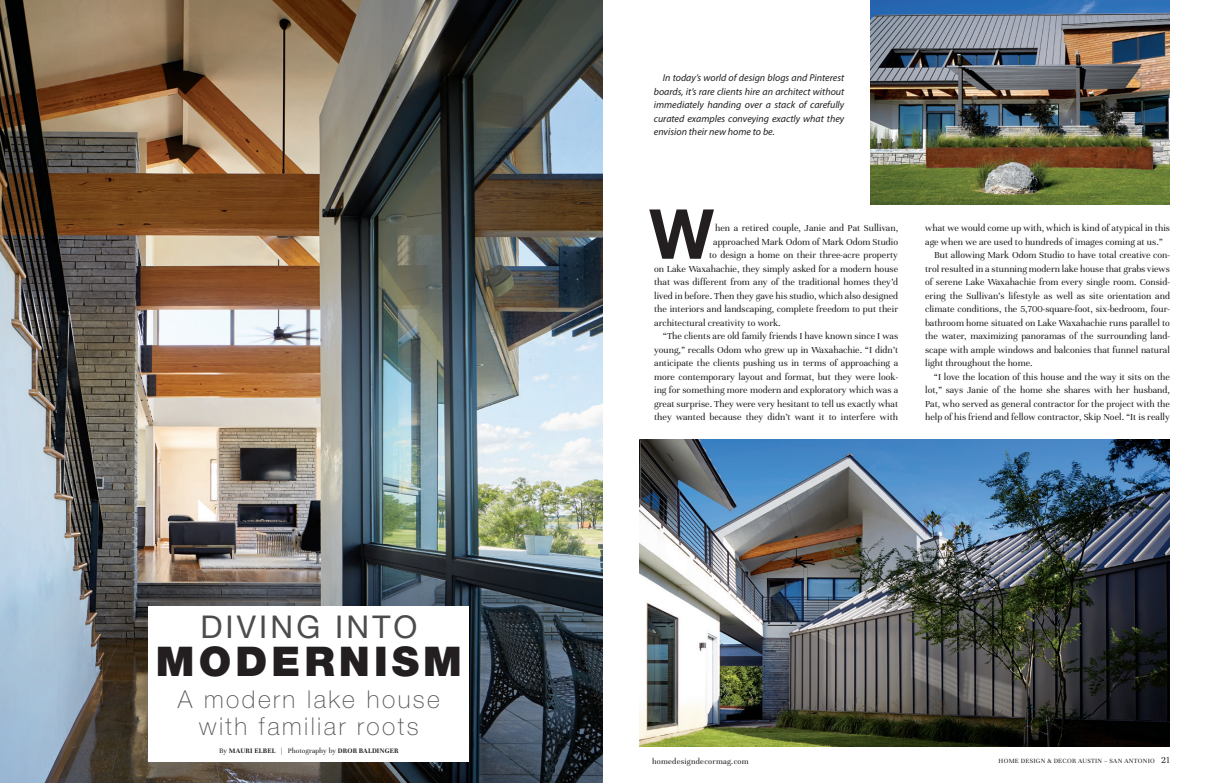
<style>
.page{position:relative;width:1206px;height:783px;background:#fff}
.page>*{position:absolute;margin:0;border:0;box-sizing:border-box;transform-origin:0 0}
.t1{font:700 69px "Helvetica Neue";color:#231f20}
.t2{font:900 41px "Helvetica Neue";letter-spacing:.1em;color:#231f20}
.t3{font:31.4px "Helvetica Neue";letter-spacing:.1em;color:#4b4c4d}
.t4{font:100 24.6px/26.6px "Helvetica Neue";letter-spacing:.1em;color:#57585a;text-align:center}
.t5{font:10px "Unna";color:#231f20}
.t6{font:italic 10px/13.5px "Myriad Pro";color:#231f20;text-align:justify}
.t7{font:8.5px "Unna";letter-spacing:.03em;color:#231f20}
.t8{font:700 7.5px "Unna";letter-spacing:.02em;color:#231f20}
.t9{font:7px "Unna";letter-spacing:.04em;color:#231f20}
.s1{font-weight:400}
.s2{font-size:10px}
</style>
<div class="page">
<img style="left:0;top:0;width:603px;height:783px">
<div style="left:148px;top:606px;width:321px;height:156px;background:#fff"></div>
<img style="left:639px;top:439px;width:531px;height:308px">
<img style="left:871px;top:0;width:299px;height:205px">
<h3 class="t3" style="left:200px;top:608px;width:219px">DIVING INTO</h3>
<h2 class="t2" style="left:156px;top:637px;width:308px">MODERNISM</h2>
<h3 class="t4" style="left:178px;top:686px;width:264px">A modern lake house with familiar roots</h3>
<p class="t8" style="left:219px;top:746px;width:181px"><span class="s1">By</span> MAURI ELBEL <span class="s1">| Photography by</span> DROR BALDINGER</p>
<p class="t6" style="left:654px;top:71px;width:192px;text-indent:9px">In today’s world of design blogs and Pinterest boards, it’s rare clients hire an architect without immediately handing over a stack of carefully curated examples conveying exactly what they envision their new home to be.</p>
<h1 class="t1" style="left:649px;top:191px;width:67px">W</h1>
<p class="t5" style="left:715px;top:223px;width:184px">hen a retired couple, Janie and Pat Sullivan,</p>
<p class="t5" style="left:713px;top:236px;width:187px">approached Mark Odom of Mark Odom Studio</p>
<p class="t5" style="left:709px;top:250px;width:191px">to design a home on their three-acre property</p>
<p class="t5" style="left:654px;top:263px;width:246px">on Lake Waxahachie, they simply asked for a modern house</p>
<p class="t5" style="left:654px;top:277px;width:246px">that was different from any of the traditional homes they’d</p>
<p class="t5" style="left:654px;top:290px;width:246px">lived in before. Then they gave his studio, which also designed</p>
<p class="t5" style="left:654px;top:304px;width:245px">the interiors and landscaping, complete freedom to put their</p>
<p class="t5" style="left:654px;top:317px;width:128px">architectural creativity to work.</p>
<p class="t5" style="left:663px;top:331px;width:236px">“The clients are old family friends I have known since I was</p>
<p class="t5" style="left:654px;top:344px;width:246px">young,” recalls Odom who grew up in Waxahachie. “I didn’t</p>
<p class="t5" style="left:654px;top:358px;width:245px">anticipate the clients pushing us in terms of approaching a</p>
<p class="t5" style="left:654px;top:371px;width:245px">more contemporary layout and format, but they were look-</p>
<p class="t5" style="left:654px;top:385px;width:245px">ing for something more modern and exploratory which was a</p>
<p class="t5" style="left:654px;top:398px;width:245px">great surprise. They were very hesitant to tell us exactly what</p>
<p class="t5" style="left:654px;top:412px;width:245px">they wanted because they didn’t want it to interfere with</p>
<p class="t5" style="left:925px;top:223px;width:246px">what we would come up with, which is kind of atypical in this</p>
<p class="t5" style="left:925px;top:236px;width:239px">age when we are used to hundreds of images coming at us.”</p>
<p class="t5" style="left:934px;top:250px;width:237px">But allowing Mark Odom Studio to have total creative con-</p>
<p class="t5" style="left:925px;top:263px;width:246px">trol resulted in a stunning modern lake house that grabs views</p>
<p class="t5" style="left:925px;top:277px;width:246px">of serene Lake Waxahachie from every single room. Consid-</p>
<p class="t5" style="left:925px;top:290px;width:246px">ering the Sullivan’s lifestyle as well as site orientation and</p>
<p class="t5" style="left:925px;top:304px;width:246px">climate conditions, the 5,700-square-foot, six-bedroom, four-</p>
<p class="t5" style="left:925px;top:317px;width:246px">bathroom home situated on Lake Waxahachie runs parallel to</p>
<p class="t5" style="left:925px;top:331px;width:246px">the water, maximizing panoramas of the surrounding land-</p>
<p class="t5" style="left:925px;top:344px;width:246px">scape with ample windows and balconies that funnel natural</p>
<p class="t5" style="left:925px;top:358px;width:109px">light throughout the home.</p>
<p class="t5" style="left:934px;top:371px;width:237px">“I love the location of this house and the way it sits on the</p>
<p class="t5" style="left:925px;top:385px;width:246px">lot,” says Janie of the home she shares with her husband,</p>
<p class="t5" style="left:925px;top:398px;width:246px">Pat, who served as general contractor for the project with the</p>
<p class="t5" style="left:925px;top:412px;width:246px">help of his friend and fellow contractor, Skip Noel. “It is really</p>
<p class="t7" style="left:652px;top:756px;width:98px">homedesigndecormag.com</p>
<p class="t9" style="left:999px;top:757px;width:173px">HOME DESIGN &amp; DECOR AUSTIN – SAN ANTONIO <span class="s2">21</span></p>
</div>
